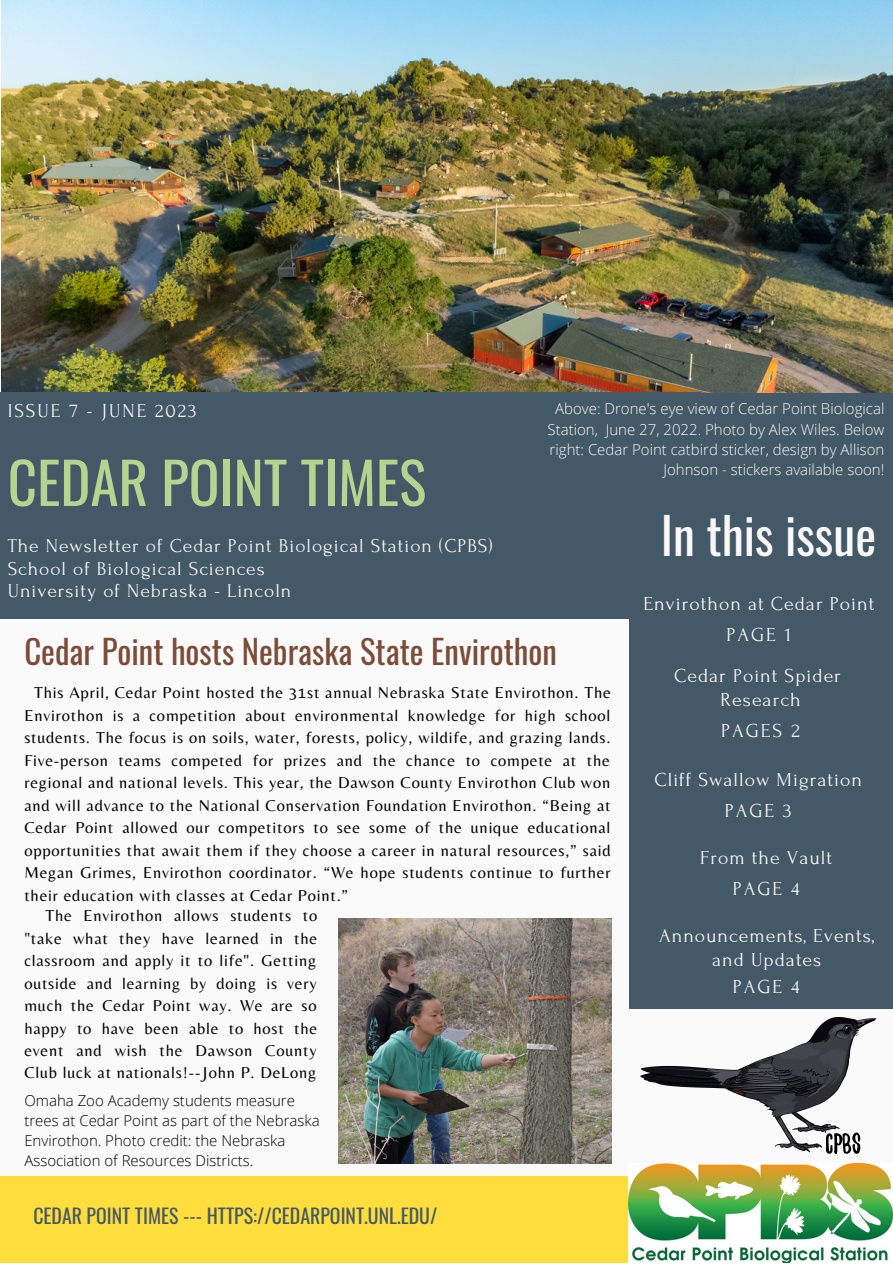
<style>
.page{position:relative;width:893px;height:1264px;background:#fff}
.page>*{position:absolute;margin:0;border:0;box-sizing:border-box;transform-origin:0 0}
.t1{font:57.15px "Oswald";color:#b4d590}
.t2{font:49.65px "Oswald";color:#faf8f7}
.t3{font:32.85px "Oswald";color:#7c4c39}
.t4{font:19.8px/23.5px "Forum";letter-spacing:.05em;color:#fafafa;text-align:center}
.t5{font:19.8px "Oswald";color:#435967}
.t6{font:19.5px "Forum";letter-spacing:.05em;color:#faf8f7}
.t7{font:19.5px "Forum";letter-spacing:.1em;color:#fafafa}
.t8{font:16.35px/22.5px "Belleza";letter-spacing:.05em;color:#000;text-align:justify}
.t9{font:300 15px/20.2px "Open Sans";color:#f7fbf7;text-align:right}
.t10{font:300 15px/20.2px "Open Sans";color:#000}
</style>
<div class="page">
<div style="left:0;top:0;width:892px;height:1262px;background:#fafafa"></div>
<img style="left:1px;top:0;width:891px;height:394px">
<div style="left:629px;top:394px;width:263px;height:615px;background:#435967"></div>
<div style="left:0;top:392px;width:700px;height:226px;background:#435967"></div>
<div style="left:0;top:1176px;width:892px;height:86px;background:#fedd3c"></div>
<img style="left:628px;top:1163px;width:264px;height:99px">
<img style="left:640px;top:1017px;width:235px;height:137px">
<img style="left:338px;top:918px;width:273px;height:245px">
<p class="t7" style="left:8px;top:400px;width:190px">ISSUE 7 - JUNE 2023</p>
<p class="t1" style="left:8px;top:438px;width:420px">CEDAR POINT TIMES</p>
<p class="t9" style="left:547px;top:398px;width:338px">Above: Drone's eye view of Cedar Point Biological Station, June 27, 2022. Photo by Alex Wiles. Below right: Cedar Point catbird sticker, design by Allison Johnson - stickers available soon!</p>
<p class="t6" style="left:8px;top:535px;width:486px">The Newsletter of Cedar Point Biological Station (CPBS)</p>
<p class="t6" style="left:8px;top:558px;width:258px">School of Biological Sciences</p>
<p class="t6" style="left:8px;top:580px;width:285px">University of Nebraska - Lincoln</p>
<p class="t3" style="left:24px;top:625px;width:534px">Cedar Point hosts Nebraska State Envirothon</p>
<p class="t8" style="left:24px;top:681px;width:588px;text-indent:10px">This April, Cedar Point hosted the 31st annual Nebraska State Envirothon. The Envirothon is a competition about environmental knowledge for high school students. The focus is on soils, water, forests, policy, wildife, and grazing lands.<br>Five-person teams competed for prizes and the chance to compete at the regional and national levels. This year, the Dawson County Envirothon Club won and will advance to the National Conservation Foundation Envirothon. “Being at Cedar Point allowed our competitors to see some of the unique educational opportunities that await them if they choose a career in natural resources,” said Megan Grimes, Envirothon coordinator. “We hope students continue to further their education with classes at Cedar Point.”</p>
<p class="t8" style="left:24px;top:904px;width:294px;text-indent:21px">The Envirothon allows students to "take what they have learned in the classroom and apply it to life". Getting outside and learning by doing is very much the Cedar Point way. We are so happy to have been able to host the event and wish the Dawson County Club luck at nationals!--John P. DeLong</p>
<p class="t10" style="left:24px;top:1089px;width:297px">Omaha Zoo Academy students measure trees at Cedar Point as part of the Nebraska Envirothon. Photo credit: the Nebraska Association of Resources Districts.</p>
<p class="t5" style="left:33px;top:1200px;width:405px">CEDAR POINT TIMES --- HTTPS://CEDARPOINT.UNL.EDU/</p>
<p class="t2" style="left:661px;top:496px;width:217px">In this issue</p>
<p class="t4" style="left:643px;top:592px;width:232px">Envirothon at Cedar Point</p>
<p class="t4" style="left:726px;top:623px;width:66px">PAGE 1</p>
<p class="t4" style="left:674px;top:664px;width:168px">Cedar Point Spider</p>
<p class="t4" style="left:720px;top:687px;width:81px">Research</p>
<p class="t4" style="left:721px;top:718px;width:80px">PAGES 2</p>
<p class="t4" style="left:654px;top:768px;width:209px">Cliff Swallow Migration</p>
<p class="t4" style="left:724px;top:799px;width:68px">PAGE 3</p>
<p class="t4" style="left:700px;top:846px;width:133px">From the Vault</p>
<p class="t4" style="left:732px;top:877px;width:68px">PAGE 4</p>
<p class="t4" style="left:659px;top:924px;width:217px">Announcements, Events, and Updates</p>
<p class="t4" style="left:732px;top:975px;width:68px">PAGE 4</p>
</div>
